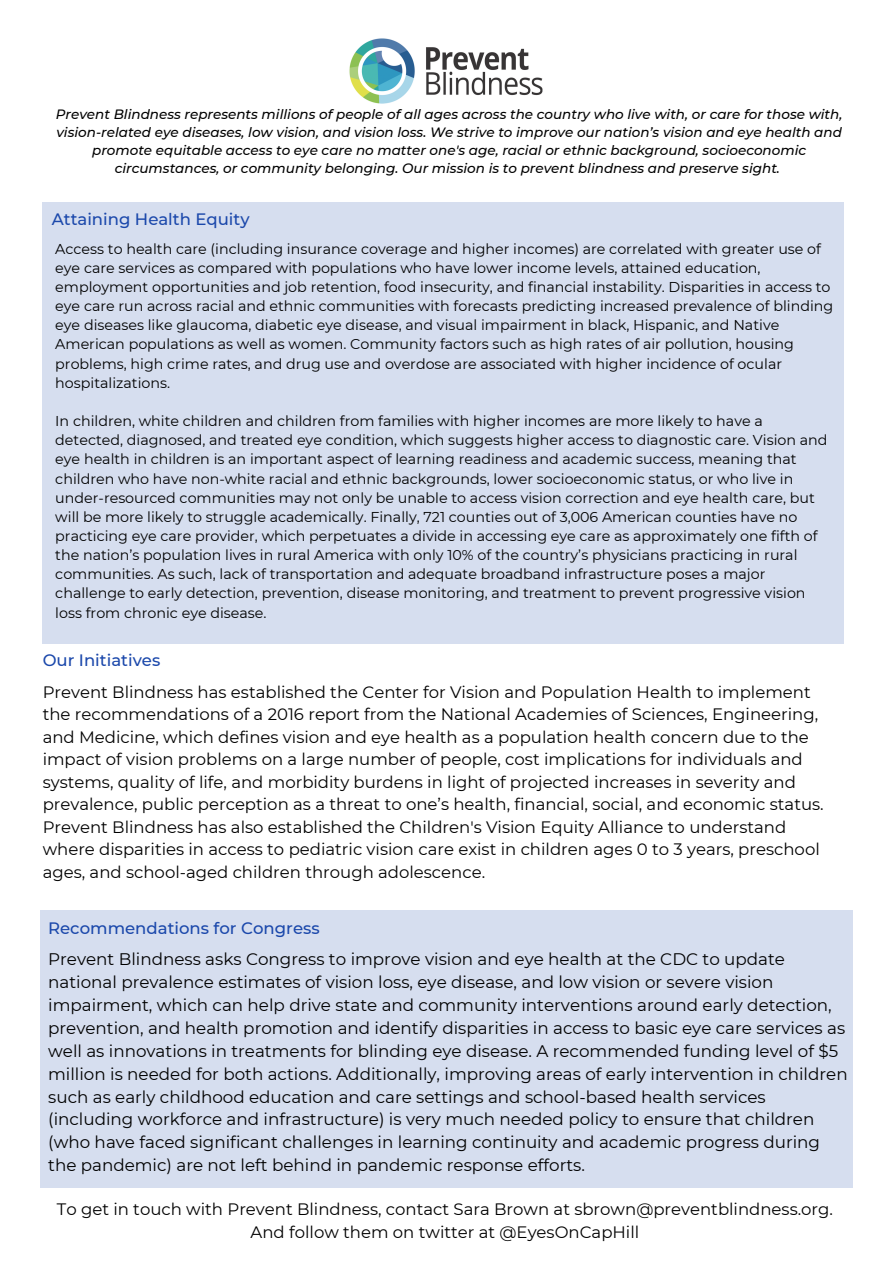
<style>
.page{position:relative;width:894px;height:1264px;background:#fff}
.page>*{position:absolute;margin:0;border:0;box-sizing:border-box;transform-origin:0 0}
.t1{font:16.8px/22.8px "Montserrat";color:#000}
.t2{font:16.5px/22.5px "Montserrat";color:#000;text-align:center}
.t3{font:500 16.5px "Montserrat";color:#1b48ab}
.t4{font:14.25px/19.2px "Montserrat";color:#000}
.t5{font:italic 500 13.5px/18px "Montserrat";color:#000;text-align:center}
</style>
<div class="page">
<img style="left:349px;top:38px;width:194px;height:66px">
<div style="left:43px;top:202px;width:800px;height:441px;background:#d6deef"></div>
<div style="left:41px;top:910px;width:812px;height:277px;background:#d6deef"></div>
<p class="t5" style="left:56px;top:105px;width:788px">Prevent Blindness represents millions of people of all ages across the country who live with, or care for those with, vision-related eye diseases, low vision, and vision loss. We strive to improve our nation’s vision and eye health and promote equitable access to eye care no matter one's age, racial or ethnic background, socioeconomic circumstances, or community belonging. Our mission is to prevent blindness and preserve sight.</p>
<p class="t3" style="left:52px;top:209px;width:199px">Attaining Health Equity</p>
<p class="t4" style="left:55px;top:239px;width:779px">Access to health care (including insurance coverage and higher incomes) are correlated with greater use of eye care services as compared with populations who have lower income levels, attained education, employment opportunities and job retention, food insecurity, and financial instability. Disparities in access to eye care run across racial and ethnic communities with forecasts predicting increased prevalence of blinding eye diseases like glaucoma, diabetic eye disease, and visual impairment in black, Hispanic, and Native American populations as well as women. Community factors such as high rates of air pollution, housing problems, high crime rates, and drug use and overdose are associated with higher incidence of ocular hospitalizations.</p>
<p class="t4" style="left:55px;top:411px;width:773px">In children, white children and children from families with higher incomes are more likely to have a detected, diagnosed, and treated eye condition, which suggests higher access to diagnostic care. Vision and eye health in children is an important aspect of learning readiness and academic success, meaning that children who have non-white racial and ethnic backgrounds, lower socioeconomic status, or who live in under-resourced communities may not only be unable to access vision correction and eye health care, but will be more likely to struggle academically. Finally, 721 counties out of 3,006 American counties have no practicing eye care provider, which perpetuates a divide in accessing eye care as approximately one fifth of the nation’s population lives in rural America with only 10% of the country’s physicians practicing in rural communities. As such, lack of transportation and adequate broadband infrastructure poses a major challenge to early detection, prevention, disease monitoring, and treatment to prevent progressive vision loss from chronic eye disease.</p>
<p class="t3" style="left:43px;top:650px;width:119px">Our Initiatives</p>
<p class="t2" style="left:43px;top:680px;width:782px;text-align:left">Prevent Blindness has established the Center for Vision and Population Health to implement the recommendations of a 2016 report from the National Academies of Sciences, Engineering, and Medicine, which defines vision and eye health as a population health concern due to the impact of vision problems on a large number of people, cost implications for individuals and systems, quality of life, and morbidity burdens in light of projected increases in severity and prevalence, public perception as a threat to one’s health, financial, social, and economic status.<br>Prevent Blindness has also established the Children's Vision Equity Alliance to understand where disparities in access to pediatric vision care exist in children ages 0 to 3 years, preschool ages, and school-aged children through adolescence.</p>
<p class="t3" style="left:48px;top:917px;width:273px">Recommendations for Congress</p>
<p class="t1" style="left:48px;top:948px;width:800px">Prevent Blindness asks Congress to improve vision and eye health at the CDC to update national prevalence estimates of vision loss, eye disease, and low vision or severe vision impairment, which can help drive state and community interventions around early detection, prevention, and health promotion and identify disparities in access to basic eye care services as well as innovations in treatments for blinding eye disease. A recommended funding level of $5 million is needed for both actions. Additionally, improving areas of early intervention in children such as early childhood education and care settings and school-based health services (including workforce and infrastructure) is very much needed policy to ensure that children (who have faced significant challenges in learning continuity and academic progress during the pandemic) are not left behind in pandemic response efforts.</p>
<p class="t2" style="left:57px;top:1198px;width:777px">To get in touch with Prevent Blindness, contact Sara Brown at sbrown@preventblindness.org.<br>And follow them on twitter at @EyesOnCapHill</p>
</div>
